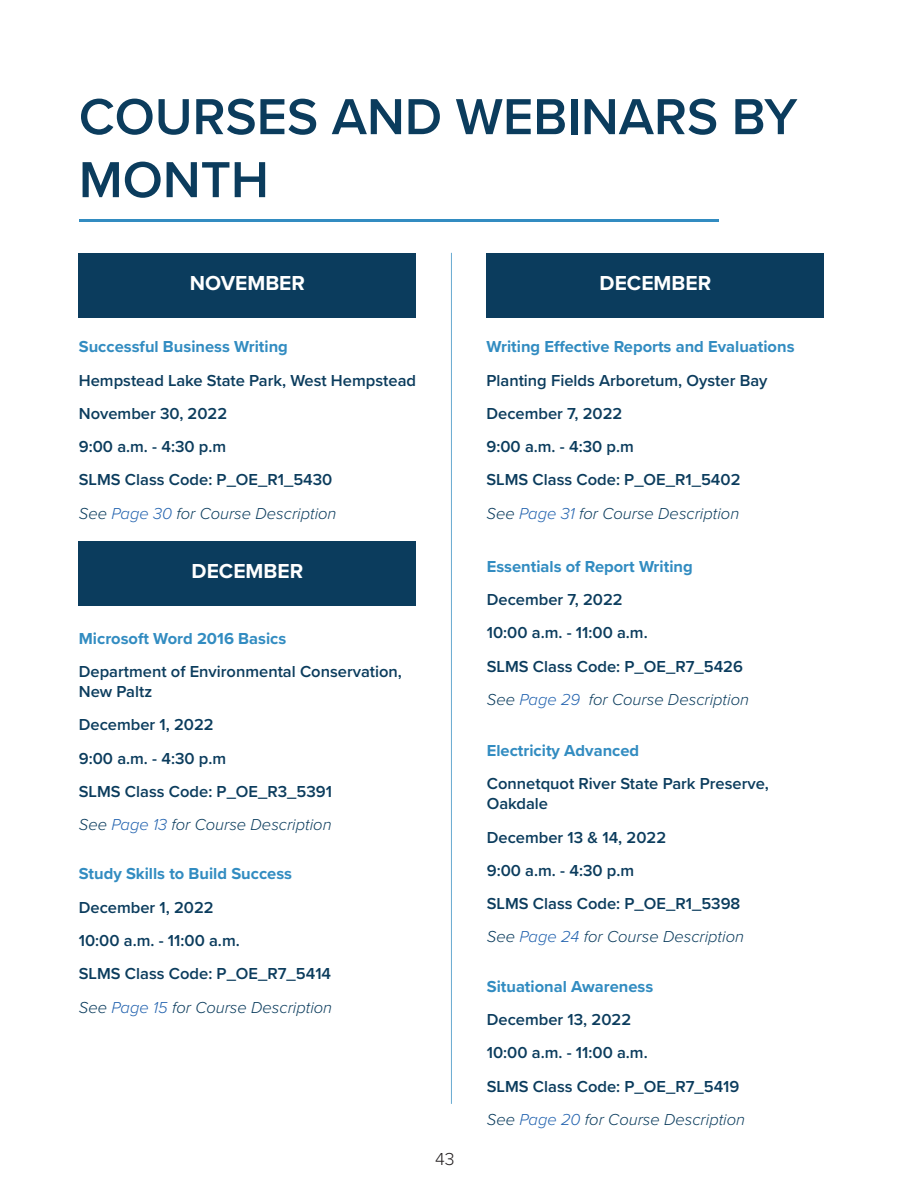
<style>
.page{position:relative;width:918px;height:1188px;background:#fff}
.page>*{position:absolute;margin:0;border:0;box-sizing:border-box;transform-origin:0 0}
.t1{font:600 52.5px/63px "Proxima Nova";color:#0b3c5d}
.t2{font:700 21px "Proxima Nova";color:#fff}
.t3{font:300 18px "Proxima Nova";color:#231f20}
.t4{font:600 16.5px/19.8px "Proxima Nova";color:#0b3c5d}
.t5{font:italic 300 16.5px "Proxima Nova";color:#0b3c5d}
.t6{font:700 16.5px "Proxima Nova";color:#328cc1}
.s1{color:#2363af}
</style>
<div class="page">
<hr style="left:79px;top:219px;width:639px;height:3px;background:#328cc1">
<hr style="left:451px;top:253px;width:1px;height:851px;background:#328cc1">
<div style="left:79px;top:542px;width:337px;height:64px;background:#0b3c5d"></div>
<div style="left:79px;top:253px;width:337px;height:64px;background:#0b3c5d"></div>
<div style="left:487px;top:253px;width:337px;height:64px;background:#0b3c5d"></div>
<p class="t1" style="left:79px;top:84px;width:720px">COURSES AND WEBINARS BY<br>MONTH</p>
<p class="t2" style="left:190px;top:267px;width:117px">NOVEMBER</p>
<p class="t6" style="left:79px;top:334px;width:211px">Successful Business Writing</p>
<p class="t4" style="left:79px;top:370px;width:339px">Hempstead Lake State Park, West Hempstead</p>
<p class="t4" style="left:79px;top:403px;width:150px">November 30, 2022</p>
<p class="t4" style="left:79px;top:436px;width:149px">9:00 a.m. - 4:30 p.m</p>
<p class="t4" style="left:79px;top:470px;width:255px">SLMS Class Code: P_OE_R1_5430</p>
<p class="t5" style="left:79px;top:501px;width:259px">See <span class="s1">Page 30</span> for Course Description</p>
<p class="t2" style="left:192px;top:556px;width:113px">DECEMBER</p>
<p class="t6" style="left:79px;top:626px;width:209px">Microsoft Word 2016 Basics</p>
<p class="t4" style="left:79px;top:661px;width:325px">Department of Environmental Conservation,<br>New Paltz</p>
<p class="t4" style="left:79px;top:714px;width:136px">December 1, 2022</p>
<p class="t4" style="left:79px;top:748px;width:149px">9:00 a.m. - 4:30 p.m</p>
<p class="t4" style="left:79px;top:781px;width:255px">SLMS Class Code: P_OE_R3_5391</p>
<p class="t5" style="left:79px;top:812px;width:254px">See <span class="s1">Page 13</span> for Course Description</p>
<p class="t6" style="left:79px;top:862px;width:215px">Study Skills to Build Success</p>
<p class="t4" style="left:79px;top:897px;width:136px">December 1, 2022</p>
<p class="t4" style="left:79px;top:930px;width:162px">10:00 a.m. - 11:00 a.m.</p>
<p class="t4" style="left:79px;top:963px;width:254px">SLMS Class Code: P_OE_R7_5414</p>
<p class="t5" style="left:79px;top:995px;width:255px">See <span class="s1">Page 15</span> for Course Description</p>
<p class="t3" style="left:435px;top:1145px;width:21px">43</p>
<p class="t2" style="left:600px;top:267px;width:113px">DECEMBER</p>
<p class="t6" style="left:487px;top:334px;width:310px">Writing Effective Reports and Evaluations</p>
<p class="t4" style="left:487px;top:370px;width:283px">Planting Fields Arboretum, Oyster Bay</p>
<p class="t4" style="left:487px;top:403px;width:137px">December 7, 2022</p>
<p class="t4" style="left:487px;top:436px;width:149px">9:00 a.m. - 4:30 p.m</p>
<p class="t4" style="left:487px;top:470px;width:255px">SLMS Class Code: P_OE_R1_5402</p>
<p class="t5" style="left:487px;top:501px;width:254px">See <span class="s1">Page 31</span> for Course Description</p>
<p class="t6" style="left:487px;top:554px;width:207px">Essentials of Report Writing</p>
<p class="t4" style="left:487px;top:589px;width:137px">December 7, 2022</p>
<p class="t4" style="left:487px;top:622px;width:162px">10:00 a.m. - 11:00 a.m.</p>
<p class="t4" style="left:487px;top:656px;width:258px">SLMS Class Code: P_OE_R7_5426</p>
<p class="t5" style="left:487px;top:687px;width:264px">See <span class="s1">Page 29</span> for Course Description</p>
<p class="t6" style="left:487px;top:738px;width:154px">Electricity Advanced</p>
<p class="t4" style="left:487px;top:774px;width:284px">Connetquot River State Park Preserve,<br>Oakdale</p>
<p class="t4" style="left:487px;top:827px;width:181px">December 13 &amp; 14, 2022</p>
<p class="t4" style="left:487px;top:860px;width:149px">9:00 a.m. - 4:30 p.m</p>
<p class="t4" style="left:487px;top:893px;width:255px">SLMS Class Code: P_OE_R1_5398</p>
<p class="t5" style="left:487px;top:925px;width:259px">See <span class="s1">Page 24</span> for Course Description</p>
<p class="t6" style="left:487px;top:974px;width:168px">Situational Awareness</p>
<p class="t4" style="left:487px;top:1009px;width:146px">December 13, 2022</p>
<p class="t4" style="left:487px;top:1042px;width:162px">10:00 a.m. - 11:00 a.m.</p>
<p class="t4" style="left:487px;top:1076px;width:254px">SLMS Class Code: P_OE_R7_5419</p>
<p class="t5" style="left:487px;top:1107px;width:260px">See <span class="s1">Page 20</span> for Course Description</p>
</div>
